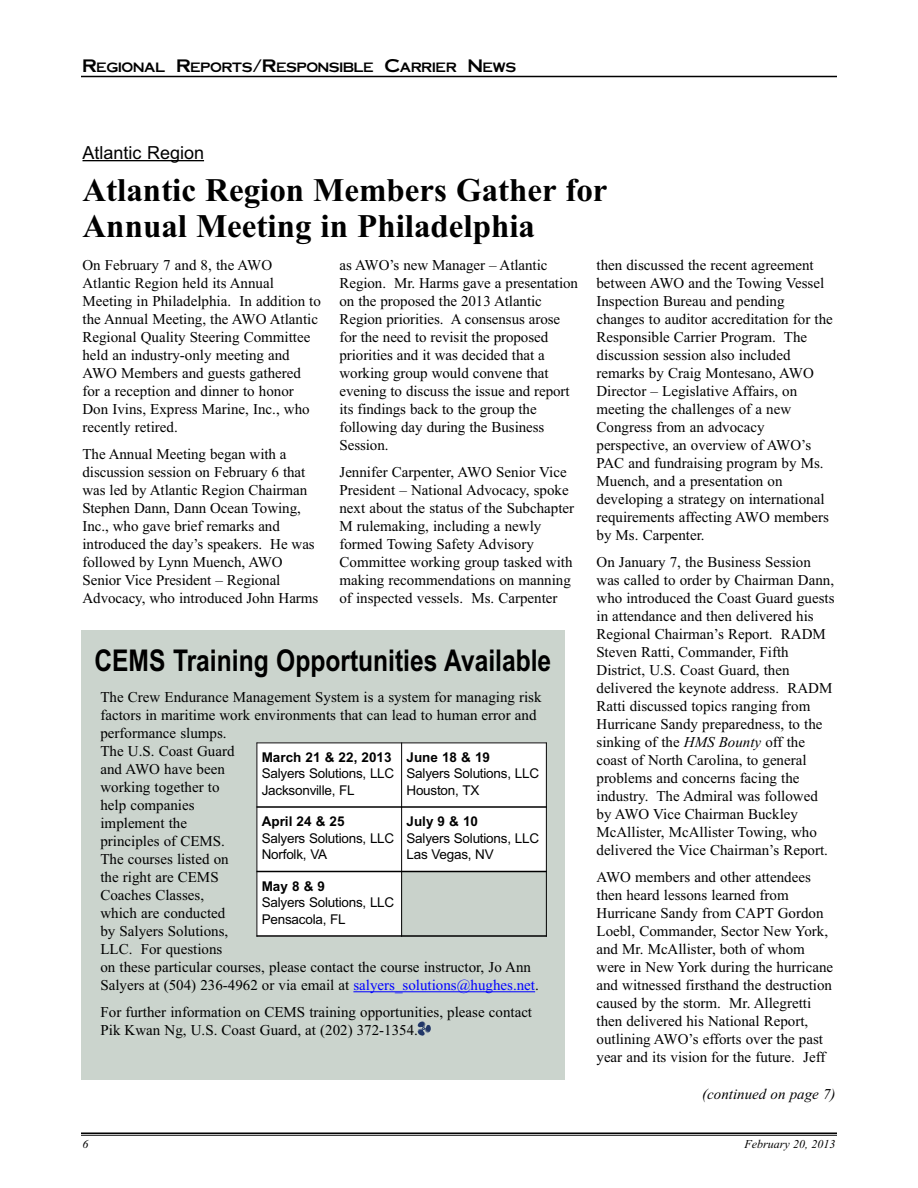
<style>
.page{position:relative;width:918px;height:1188px;background:#fff}
.page>*{position:absolute;margin:0;border:0;box-sizing:border-box;transform-origin:0 0}
.t1{font:700 33px/36px "Times New Roman";color:#000}
.t2{font:700 30px "Arial Narrow";color:#000}
.t3{font:18px "Arial";color:#000}
.t4{font:15px/18px "Times New Roman";color:#000}
.t5{font:italic 15px "Times New Roman";color:#000}
.t6{font:13.5px/16.5px "Arial";letter-spacing:-.015em;color:#000}
.t7{font:700 13.5px "Arial";color:#000}
.t8{font:13.5px "Cornerstone";color:#000}
.t9{font:italic 12px "Times New Roman";color:#000}
.s1{font-size:18px}
.s2{color:#00f}
.s3{font-style:italic}
</style>
<div class="page">
<hr style="left:81px;top:1132px;width:756px;height:2px;background:#000">
<hr style="left:81px;top:1135px;width:756px;height:1px;background:#000">
<hr style="left:81px;top:76px;width:756px;height:1px;background:#000">
<div style="left:81px;top:630px;width:484px;height:450px;background:#cbd4cd"></div>
<hr style="left:353px;top:991px;width:182px;height:1px;background:#00f">
<div style="left:256px;top:742px;width:146px;height:65px;background:#fff"></div>
<div style="left:402px;top:742px;width:145px;height:65px;background:#fff"></div>
<div style="left:256px;top:807px;width:146px;height:65px;background:#fff"></div>
<div style="left:402px;top:807px;width:145px;height:65px;background:#fff"></div>
<div style="left:256px;top:872px;width:146px;height:65px;background:#fff"></div>
<hr style="left:256px;top:742px;width:1px;height:195px;background:#000">
<hr style="left:401px;top:742px;width:1px;height:195px;background:#000">
<hr style="left:546px;top:742px;width:1px;height:195px;background:#000">
<hr style="left:256px;top:742px;width:291px;height:1px;background:#000">
<hr style="left:256px;top:806px;width:291px;height:2px;background:#000">
<hr style="left:256px;top:871px;width:291px;height:1px;background:#000">
<hr style="left:256px;top:935px;width:291px;height:2px;background:#000">
<hr style="left:82px;top:160px;width:122px;height:1px;background:#000">
<img style="left:417px;top:1021px;width:13px;height:14px">
<p class="t8" style="left:82px;top:60px;width:435px"><span class="s1">R</span>EGIONAL <span class="s1">R</span>EPORTS<span class="s1">/R</span>ESPONSIBLE <span class="s1">C</span>ARRIER <span class="s1">N</span>EWS</p>
<p class="t3" style="left:82px;top:142px;width:123px">Atlantic Region</p>
<h1 class="t1" style="left:82px;top:172px;width:527px">Atlantic Region Members Gather for<br>Annual Meeting in Philadelphia</h1>
<p class="t4" style="left:82px;top:256px;width:240px">On February 7 and 8, the AWO<br>Atlantic Region held its Annual<br>Meeting in Philadelphia. In addition to the Annual Meeting, the AWO Atlantic<br>Regional Quality Steering Committee held an industry-only meeting and<br>AWO Members and guests gathered for a reception and dinner to honor<br>Don Ivins, Express Marine, Inc., who recently retired.</p>
<p class="t4" style="left:82px;top:445px;width:237px">The Annual Meeting began with a discussion session on February 6 that was led by Atlantic Region Chairman Stephen Dann, Dann Ocean Towing, Inc., who gave brief remarks and introduced the day’s speakers. He was followed by Lynn Muench, AWO Senior Vice President – Regional Advocacy, who introduced John Harms</p>
<p class="t4" style="left:339px;top:256px;width:240px">as AWO’s new Manager – Atlantic<br>Region. Mr. Harms gave a presentation on the proposed the 2013 Atlantic<br>Region priorities. A consensus arose for the need to revisit the proposed priorities and it was decided that a working group would convene that evening to discuss the issue and report its findings back to the group the following day during the Business<br>Session.</p>
<p class="t4" style="left:339px;top:463px;width:236px">Jennifer Carpenter, AWO Senior Vice President – National Advocacy, spoke next about the status of the Subchapter M rulemaking, including a newly formed Towing Safety Advisory Committee working group tasked with making recommendations on manning of inspected vessels. Ms. Carpenter</p>
<h2 class="t2" style="left:94px;top:643px;width:458px">CEMS Training Opportunities Available</h2>
<p class="t4" style="left:100px;top:688px;width:443px">The Crew Endurance Management System is a system for managing risk factors in maritime work environments that can lead to human error and performance slumps.<br>The U.S. Coast Guard<br>and AWO have been<br>working together to<br>help companies<br>implement the<br>principles of CEMS.<br>The courses listed on<br>the right are CEMS<br>Coaches Classes,<br>which are conducted<br>by Salyers Solutions,<br>LLC. For questions<br>on these particular courses, please contact the course instructor, Jo Ann<br>Salyers at (504) 236-4962 or via email at <span class="s2">salyers_solutions@hughes.net</span>.</p>
<p class="t4" style="left:100px;top:1003px;width:433px">For further information on CEMS training opportunities, please contact<br>Pik Kwan Ng, U.S. Coast Guard, at (202) 372-1354.</p>
<p class="t7" style="left:262px;top:749px;width:131px">March 21 &amp; 22, 2013</p>
<p class="t6" style="left:262px;top:765px;width:134px">Salyers Solutions, LLC<br>Jacksonville, FL</p>
<p class="t7" style="left:406px;top:749px;width:85px">June 18 &amp; 19</p>
<p class="t6" style="left:407px;top:765px;width:134px">Salyers Solutions, LLC<br>Houston, TX</p>
<p class="t7" style="left:262px;top:814px;width:84px">April 24 &amp; 25</p>
<p class="t6" style="left:262px;top:830px;width:134px">Salyers Solutions, LLC<br>Norfolk, VA</p>
<p class="t7" style="left:406px;top:814px;width:73px">July 9 &amp; 10</p>
<p class="t6" style="left:407px;top:830px;width:134px">Salyers Solutions, LLC<br>Las Vegas, NV</p>
<p class="t7" style="left:262px;top:878px;width:65px">May8&amp;9</p>
<p class="t6" style="left:262px;top:894px;width:134px">Salyers Solutions, LLC<br>Pensacola, FL</p>
<p class="t4" style="left:596px;top:256px;width:238px">then discussed the recent agreement between AWO and the Towing Vessel<br>Inspection Bureau and pending changes to auditor accreditation for the<br>Responsible Carrier Program. The discussion session also included remarks by Craig Montesano, AWO<br>Director – Legislative Affairs, on meeting the challenges of a new<br>Congress from an advocacy perspective, an overview of AWO’s<br>PAC and fundraising program by Ms.<br>Muench, and a presentation on developing a strategy on international requirements affecting AWO members by Ms. Carpenter.</p>
<p class="t4" style="left:597px;top:553px;width:240px">On January 7, the Business Session was called to order by Chairman Dann, who introduced the Coast Guard guests in attendance and then delivered his Regional Chairman’s Report. RADM Steven Ratti, Commander, Fifth District, U.S. Coast Guard, then delivered the keynote address. RADM Ratti discussed topics ranging from Hurricane Sandy preparedness, to the sinking of the <span class="s3">HMS Bounty</span> off the coast of North Carolina, to general problems and concerns facing the industry. The Admiral was followed by AWO Vice Chairman Buckley McAllister, McAllister Towing, who delivered the Vice Chairman’s Report.</p>
<p class="t4" style="left:597px;top:868px;width:238px">AWO members and other attendees then heard lessons learned from Hurricane Sandy from CAPT Gordon Loebl, Commander, Sector New York, and Mr. McAllister, both of whom were in New York during the hurricane and witnessed firsthand the destruction caused by the storm. Mr. Allegretti then delivered his National Report, outlining AWO’s efforts over the past year and its vision for the future. Jeff</p>
<p class="t5" style="left:702px;top:1085px;width:135px">(continued on page 7)</p>
<p class="t9" style="left:82px;top:1137px;width:7px">6</p>
<p class="t9" style="left:745px;top:1137px;width:92px">February 20, 2013</p>
</div>
